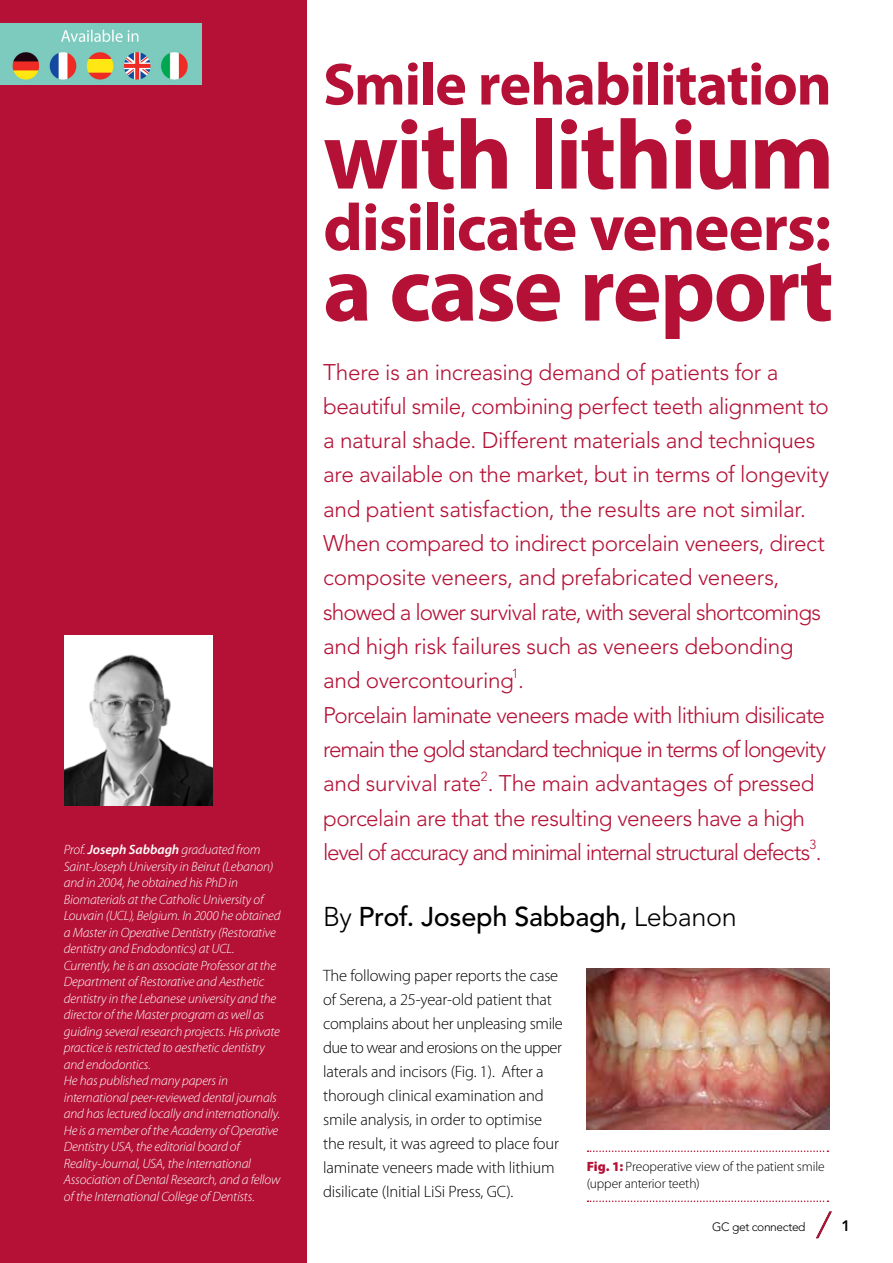
<style>
.page{position:relative;width:893px;height:1263px;background:#fff}
.page>*{position:absolute;margin:0;border:0;box-sizing:border-box;transform-origin:0 0}
.t1{font:700 99px "Myriad Pro";letter-spacing:-.025em;color:#b51136}
.t2{font:700 93px "Myriad Pro";letter-spacing:-.025em;color:#b51136}
.t3{font:700 66.75px "Myriad Pro";letter-spacing:-.02em;color:#b51136}
.t4{font:700 60px "Myriad Pro";letter-spacing:-.02em;color:#b51136}
.t5{font:500 27px "Avenir LT Std";letter-spacing:-.01em;color:#000}
.t6{font:300 22.5px/34.3px "Avenir LT Std";letter-spacing:-.02em;color:#b51136}
.t7{font:300 22.5px/34.3px "Avenir LT Std";letter-spacing:-.04em;color:#b51136}
.t8{font:300 16.5px/24px "Myriad Pro";letter-spacing:-.01em;color:#000}
.t9{font:800 15px "Avenir LT Std";color:#000}
.t10{font:italic 300 13.5px/16.5px "Myriad Pro";letter-spacing:-.01em;color:#fff}
.t11{font:300 13.5px/16.5px "Myriad Pro";letter-spacing:-.01em;color:#000}
.t12{font:300 13.05px "Avenir LT Std";color:#b51136}
.t13{font:300 12px "Avenir LT Std";letter-spacing:-.03em;color:#000}
.s1{font-weight:600}
.s2{font-weight:300}
.s3{font-weight:900;color:#b51136}
</style>
<div class="page">
<svg style="left:816px;top:1211px;width:16px;height:27px"></svg>
<div style="left:0;top:0;width:306px;height:1263px;background:#b51136"></div>
<img style="left:64px;top:636px;width:149px;height:170px">
<img style="left:587px;top:968px;width:242px;height:161px">
<svg style="left:588px;top:1150px;width:240px;height:2px"></svg>
<svg style="left:588px;top:1200px;width:240px;height:2px"></svg>
<img style="left:0;top:24px;width:201px;height:60px">
<p class="t10" style="left:64px;top:842px;width:218px">Prof. <span class="s1">Joseph Sabbagh</span> graduated from Saint-Joseph University in Beirut (Lebanon) and in 2004, he obtained his PhD in Biomaterials at the Catholic University of Louvain (UCL), Belgium. In 2000 he obtained a Master in Operative Dentistry (Restorative dentistry and Endodontics) at UCL.<br>Currently, he is an associate Professor at the Department of Restorative and Aesthetic dentistry in the Lebanese university and the director of the Master program as well as guiding several research projects. His private practice is restricted to aesthetic dentistry and endodontics.<br>He has published many papers in international peer-reviewed dental journals and has lectured locally and internationally.<br>He is a member of the Academy of Operative Dentistry USA, the editorial board of Reality-Journal, USA, the International Association of Dental Research, and a fellow of the International College of Dentists.</p>
<h3 class="t4" style="left:323px;top:51px;width:510px">Smile rehabilitation</h3>
<h1 class="t1" style="left:323px;top:100px;width:513px">with lithium</h1>
<h3 class="t3" style="left:323px;top:190px;width:510px">disilicate veneers:</h3>
<h2 class="t2" style="left:323px;top:237px;width:512px">a case report</h2>
<p class="t6" style="left:323px;top:355px;width:508px">There is an increasing demand of patients for a beautiful smile, combining perfect teeth alignment to a natural shade. Different materials and techniques are available on the market, but in terms of longevity and patient satisfaction, the results are not similar.<br>When compared to indirect porcelain veneers, direct composite veneers, and prefabricated veneers, showed a lower survival rate, with several shortcomings and high risk failures such as veneers debonding and overcontouring .</p>
<p class="t12" style="left:512px;top:666px;width:8px">1</p>
<h3 class="t6" style="left:323px;top:698px;width:505px;text-align:justify">Porcelain laminate veneers made with lithium disilicate remain the gold standard technique in terms of longevity and survival rate . The main advantages of pressed</h3>
<p class="t12" style="left:481px;top:769px;width:8px">2</p>
<h3 class="t7" style="left:323px;top:801px;width:500px">porcelain are that the resulting veneers have a high level of accuracy and minimal internal structural defects .</h3>
<p class="t12" style="left:809px;top:837px;width:8px">3</p>
<h3 class="t5" style="left:323px;top:901px;width:415px"><span class="s2">By</span> Prof. Joseph Sabbagh, <span class="s2">Lebanon</span></h3>
<p class="t8" style="left:323px;top:963px;width:241px">The following paper reports the case of Serena, a 25-year-old patient that complains about her unpleasing smile due to wear and erosions on the upper laterals and incisors (Fig. 1). After a thorough clinical examination and smile analysis, in order to optimise the result, it was agreed to place four laminate veneers made with lithium disilicate (Initial LiSi Press, GC).</p>
<p class="t11" style="left:587px;top:1158px;width:239px"><span class="s3">Fig. 1:</span> Preoperative view of the patient smile (upper anterior teeth)</p>
<p class="t13" style="left:712px;top:1219px;width:95px">GC get connected</p>
<p class="t9" style="left:842px;top:1216px;width:10px">1</p>
</div>
